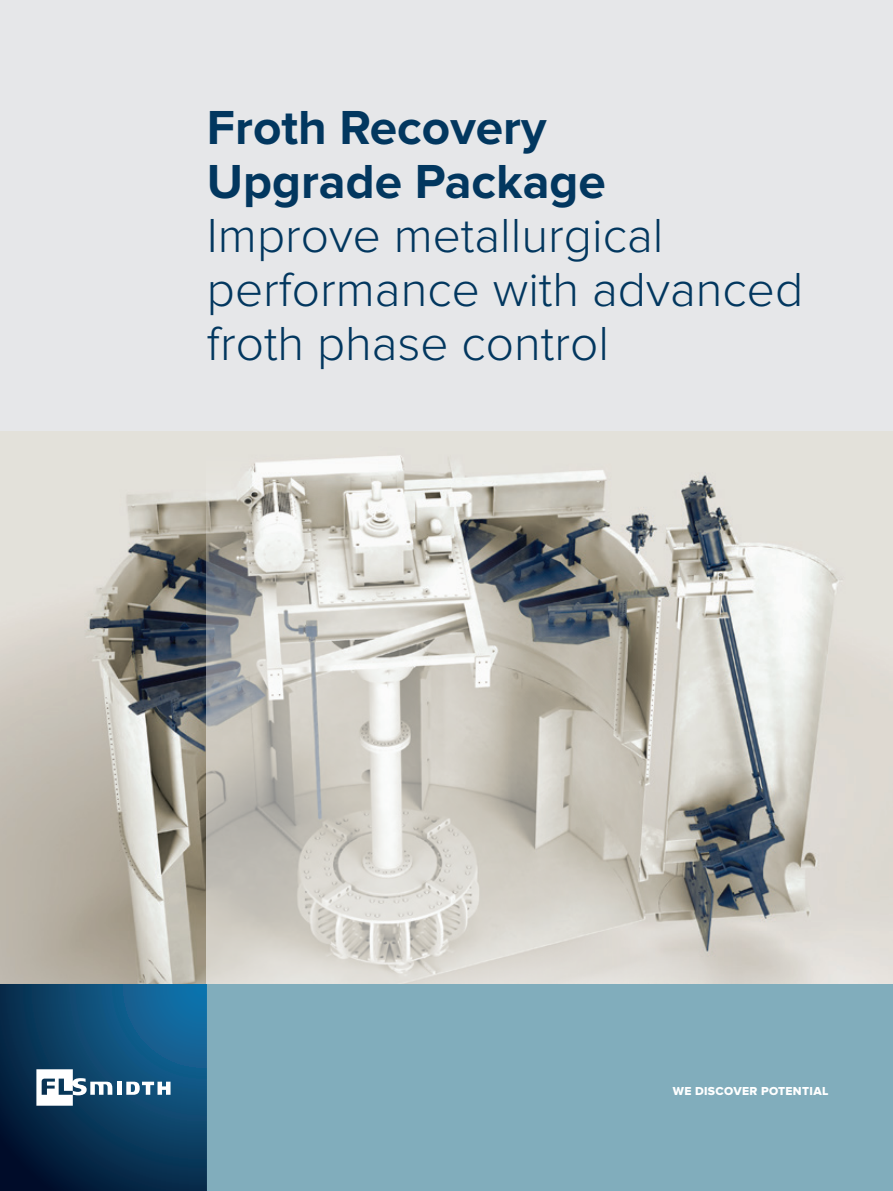
<style>
.page{position:relative;width:893px;height:1191px;background:#fff}
.page>*{position:absolute;margin:0;border:0;box-sizing:border-box;transform-origin:0 0}
.t1{font:300 49.5px/54px "Proxima Nova";color:#02375f}
.t2{font:700 49.5px/54px "Proxima Nova";color:#02375f}
.t3{font:12px "Proxima Nova Extrabld";letter-spacing:.025em;color:#fff}
</style>
<div class="page">
<div style="left:0;top:0;width:893px;height:431px;background:#e6e7e9"></div>
<div style="left:0;top:984px;width:893px;height:207px;background:#81adbc"></div>
<img style="left:0;top:431px;width:893px;height:553px">
<svg style="left:0;top:984px;width:207px;height:207px;background:#0b3d62"></svg>
<div style="left:117px;top:1081px;width:5px;height:13px;background:#fff"></div>
<svg style="left:126px;top:1081px;width:45px;height:13px"></svg>
<svg style="left:36px;top:1069px;width:76px;height:36px;background:#88a0b2"></svg>
<svg style="left:207px;top:452px;width:532px;height:532px;background:#c3c1ba"></svg>
<p class="t2" style="left:207px;top:102px;width:401px">Froth Recovery<br>Upgrade Package</p>
<p class="t1" style="left:207px;top:209px;width:598px">Improve metallurgical performance with advanced froth phase control</p>
<p class="t3" style="left:673px;top:1084px;width:157px">WE DISCOVER POTENTIAL</p>
</div>
